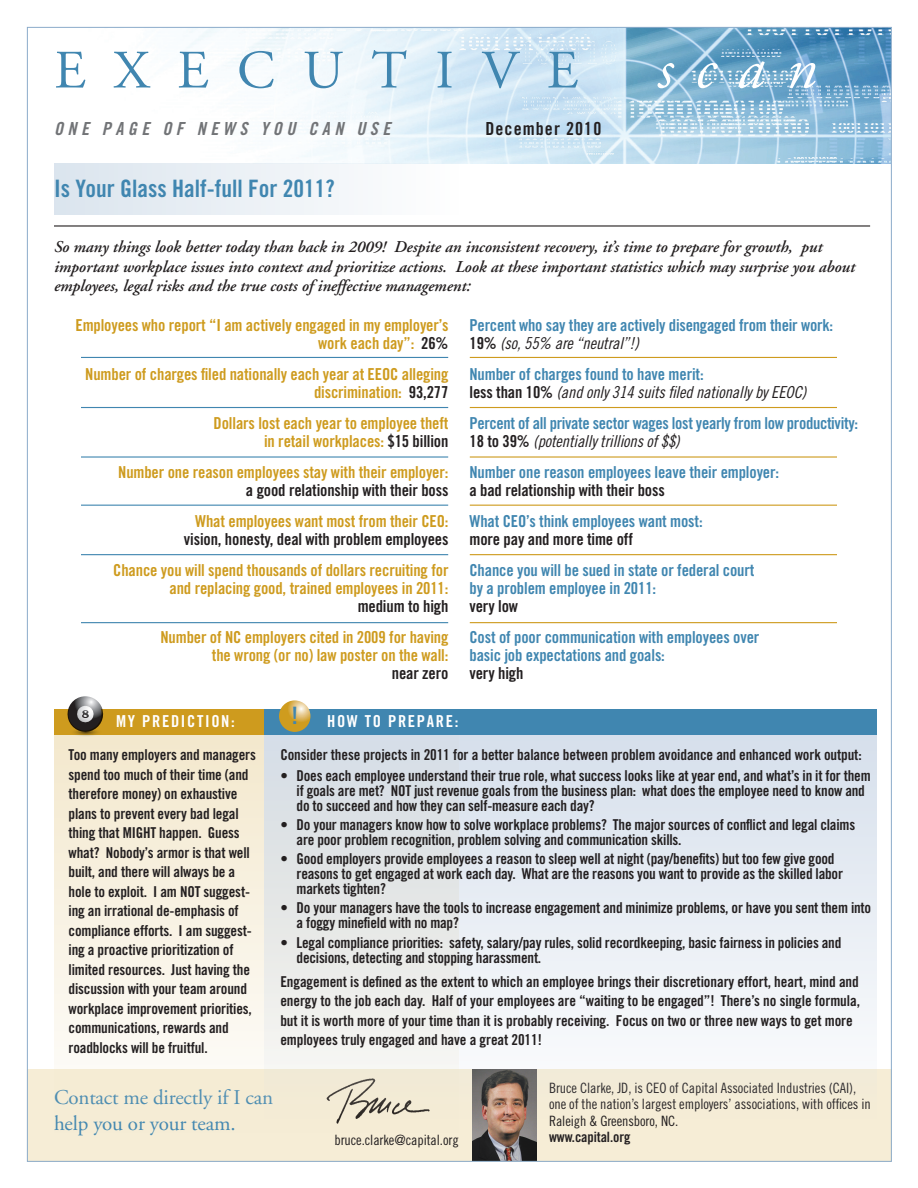
<style>
.page{position:relative;width:918px;height:1188px;background:#fff}
.page>*{position:absolute;margin:0;border:0;box-sizing:border-box;transform-origin:0 0}
.t1{font:54px "Adobe Garamond Pro";letter-spacing:.525em;color:#4086b0}
.featurehead{font:24px "Trade Gothic Bold Cond Twenty";color:#4086b0}
.Paragraph_Style_1{font:24px "Trade Gothic Bold Cond Twenty";color:#4086b0}
.t2{font:21px/25.5px "Adobe Garamond";letter-spacing:-.01em;color:#4086b0}
.t3{font:18px "Trade Gothic Bold Cond Twenty Obl";letter-spacing:.25em;color:#727477}
.commentcopy{font:18px "Trade Gothic Bold Cond Twenty";letter-spacing:.06em;color:#231f20}
.bullets{font:16.5px/18px "Trade Gothic Bold Cond Twenty";letter-spacing:-.01em;color:#ce9b1e;text-align:right}
.bullets-2{font:16.5px/18px "Trade Gothic Bold Cond Twenty";letter-spacing:-.01em;color:#4086b0}
.t4{font:italic 600 16.5px/19.5px "Adobe Garamond";letter-spacing:-.005em;color:#231f20}
.bullets-3{font:16.5px/18px "Trade Gothic Cond Eighteen Obl";letter-spacing:-.01em;color:#231f20}
.bullets-4{font:16.5px/18px "Trade Gothic Bold Cond Twenty";letter-spacing:-.01em;color:#231f20;text-align:right}
.t5{font:16.5px "Trade Gothic Bold Cond Twenty";letter-spacing:.1em;color:#fff}
.commentcopy-2{font:15px/15px "Trade Gothic Bold Cond Twenty";letter-spacing:-.015em;color:#231f20}
.prediction{font:15px/19.5px "Trade Gothic Bold Cond Twenty";letter-spacing:-.01em;color:#231f20}
.commentcopy-3{font:14.25px/16.5px "Trade Gothic Cond Eighteen";letter-spacing:-.005em;color:#231f20}
.commentcopy-4{font:14.25px "Trade Gothic Bold Cond Twenty";letter-spacing:-.005em;color:#231f20}
.s1{font-style:italic;font-size:60px;color:#fff}
.s2{color:#231f20}
.s3{color:#ce9b1e}
.s4{font-family:"Trade Gothic Cond Eighteen Obl";color:#231f20}
.s5{font-family:"Trade Gothic Bold Cond Twenty";color:#4086b0}
.s6{font-family:"Trade Gothic Bold Cond Twenty"}
</style>
<div class="page">
<div style="left:27px;top:1069px;width:864px;height:92px;background:#f6edd6"></div>
<img style="left:180px;top:29px;width:710px;height:134px">
<img style="left:472px;top:1119px;width:64px;height:41px">
<svg style="left:54px;top:734px;width:286px;height:390px"></svg>
<div style="left:54px;top:709px;width:211px;height:25px;background:#ce9b1e"></div>
<svg style="left:264px;top:734px;width:612px;height:385px"></svg>
<svg style="left:65px;top:696px;width:40px;height:41px"></svg>
<div style="left:264px;top:709px;width:612px;height:25px;background:#4086b0"></div>
<svg style="left:279px;top:700px;width:31px;height:32px"></svg>
<div style="left:54px;top:163px;width:408px;height:51px;background:linear-gradient(to right,#dbe5ee,#fefefe)"></div>
<hr style="left:54px;top:225px;width:816px;height:2px;background:#231f20">
<hr style="left:81px;top:357px;width:367px;height:1px;background:#4086b0">
<hr style="left:81px;top:407px;width:367px;height:1px;background:#4086b0">
<hr style="left:81px;top:456px;width:367px;height:2px;background:#4086b0">
<hr style="left:81px;top:505px;width:367px;height:1px;background:#4086b0">
<hr style="left:81px;top:554px;width:367px;height:1px;background:#4086b0">
<hr style="left:81px;top:622px;width:367px;height:1px;background:#4086b0">
<hr style="left:470px;top:357px;width:367px;height:1px;background:#ce9b1e">
<hr style="left:470px;top:407px;width:367px;height:1px;background:#ce9b1e">
<hr style="left:470px;top:456px;width:367px;height:2px;background:#ce9b1e">
<hr style="left:470px;top:505px;width:367px;height:1px;background:#ce9b1e">
<hr style="left:470px;top:554px;width:367px;height:1px;background:#ce9b1e">
<hr style="left:470px;top:622px;width:367px;height:1px;background:#ce9b1e">
<p class="t1" style="left:54px;top:38px;width:764px">EXECUTIVE <span class="s1">scan</span></p>
<p class="commentcopy" style="left:485px;top:118px;width:117px">December 2010</p>
<p class="t3" style="left:54px;top:118px;width:338px">ONE PAGE OF NEWS YOU CAN USE</p>
<p class="featurehead" style="left:54px;top:174px;width:282px">Is Your Glass Half-full For 2011?</p>
<p class="t4" style="left:54px;top:238px;width:803px">So many things look better today than back in 2009! Despite an inconsistent recovery, it’s time to prepare for growth, put important workplace issues into context and prioritize actions. Look at these important statistics which may surprise you about employees, legal risks and the true costs of ineffective management:</p>
<p class="bullets" style="left:75px;top:316px;width:375px">Employees who report “I am actively engaged in my employer’s work each day”: <span class="s2">26%</span></p>
<p class="bullets" style="left:85px;top:365px;width:365px">Number of charges filed nationally each year at EEOC alleging discrimination: <span class="s2">93,277</span></p>
<p class="bullets" style="left:214px;top:414px;width:236px">Dollars lost each year to employee theft in retail workplaces: <span class="s2">$15 billion</span></p>
<p class="bullets" style="left:118px;top:463px;width:332px">Number one reason employees stay with their employer: <span class="s2">a good relationship with their boss</span></p>
<p class="bullets-4" style="left:184px;top:512px;width:266px"><span class="s3">What employees want most from their CEO: </span>vision, honesty, deal with problem employees</p>
<p class="bullets" style="left:113px;top:561px;width:337px">Chance you will spend thousands of dollars recruiting for and replacing good, trained employees in 2011:<br><span class="s2">medium to high</span></p>
<p class="bullets" style="left:161px;top:628px;width:289px">Number of NC employers cited in 2009 for having the wrong (or no) law poster on the wall:<br><span class="s2">near zero</span></p>
<p class="bullets-2" style="left:470px;top:316px;width:365px">Percent who say they are actively disengaged from their work:<br><span class="s2">19%</span> <span class="s4">(so, 55% are “neutral”!)</span></p>
<p class="bullets-3" style="left:470px;top:365px;width:338px"><span class="s5">Number of charges found to have merit:<br></span><span class="s6">less than 10%</span> (and only 314 suits filed nationally by EEOC)</p>
<p class="bullets-2" style="left:470px;top:414px;width:390px">Percent of all private sector wages lost yearly from low productivity:<br><span class="s2">18 to 39%</span> <span class="s4">(potentially trillions of $$)</span></p>
<p class="bullets-2" style="left:470px;top:463px;width:311px">Number one reason employees leave their employer: <span class="s2">a bad relationship with their boss</span></p>
<p class="bullets-2" style="left:470px;top:512px;width:235px">What CEO’s think employees want most: <span class="s2">more pay and more time off</span></p>
<p class="bullets-2" style="left:470px;top:561px;width:286px">Chance you will be sued in state or federal court by a problem employee in 2011:<br><span class="s2">very low</span></p>
<p class="bullets-2" style="left:470px;top:628px;width:291px">Cost of poor communication with employees over basic job expectations and goals:<br><span class="s2">very high</span></p>
<p class="Paragraph_Style_1" style="left:291px;top:701px;width:8px">!</p>
<p class="commentcopy-2" style="left:280px;top:747px;width:583px">Consider these projects in 2011 for a better balance between problem avoidance and enhanced work output:</p>
<p class="commentcopy-2" style="left:297px;top:768px;width:576px;text-indent:-16px">• Does each employee understand their true role, what success looks like at year end, and what’s in it for them if goals are met? NOT just revenue goals from the business plan: what does the employee need to know and do to succeed and how they can self-measure each day?</p>
<p class="commentcopy-2" style="left:297px;top:817px;width:560px;text-indent:-16px">• Do your managers know how to solve workplace problems? The major sources of conflict and legal claims are poor problem recognition, problem solving and communication skills.</p>
<p class="commentcopy-2" style="left:297px;top:851px;width:548px;text-indent:-16px">• Good employers provide employees a reason to sleep well at night (pay/benefits) but too few give good reasons to get engaged at work each day. What are the reasons you want to provide as the skilled labor markets tighten?</p>
<p class="commentcopy-2" style="left:297px;top:901px;width:576px;text-indent:-16px">• Do your managers have the tools to increase engagement and minimize problems, or have you sent them into a foggy minefield with no map?</p>
<p class="commentcopy-2" style="left:297px;top:935px;width:546px;text-indent:-16px">• Legal compliance priorities: safety, salary/pay rules, solid recordkeeping, basic fairness in policies and decisions, detecting and stopping harassment.</p>
<p class="commentcopy-2" style="left:280px;top:971px;width:581px;line-height:19.5px">Engagement is defined as the extent to which an employee brings their discretionary effort, heart, mind and energy to the job each day. Half of your employees are “waiting to be engaged”! There’s no single formula, but it is worth more of your time than it is probably receiving. Focus on two or three new ways to get more employees truly engaged and have a great 2011!</p>
<p class="t5" style="left:116px;top:711px;width:120px">My prediction:</p>
<p class="t5" style="left:327px;top:711px;width:9px">howto</p>
<p class="t5" style="left:388px;top:711px;width:72px">prepare:</p>
<p class="prediction" style="left:69px;top:745px;width:189px">Too many employers and managers spend too much of their time (and therefore money) on exhaustive plans to prevent every bad legal thing that MIGHT happen. Guess what? Nobody’s armor is that well built, and there will always be a hole to exploit. I am NOT suggest&shy;ing an irrational de-emphasis of compliance efforts. I am suggest&shy;ing a proactive prioritization of limited resources. Just having the discussion with your team around workplace improvement priorities, communications, rewards and roadblocks will be fruitful.</p>
<p class="t2" style="left:54px;top:1085px;width:221px">Contact me directly if I can help you or your team.</p>
<p class="commentcopy-3" style="left:549px;top:1079px;width:323px">Bruce Clarke, JD, is CEO of Capital Associated Industries (CAI), one of the nation’s largest employers’ associations, with offices in<br>Raleigh &amp; Greensboro, NC.</p>
<p class="commentcopy-3" style="left:334px;top:1132px;width:126px">bruce.clarke@capital.org</p>
<p class="commentcopy-4" style="left:549px;top:1128px;width:83px">www.capital.org</p>
</div>
